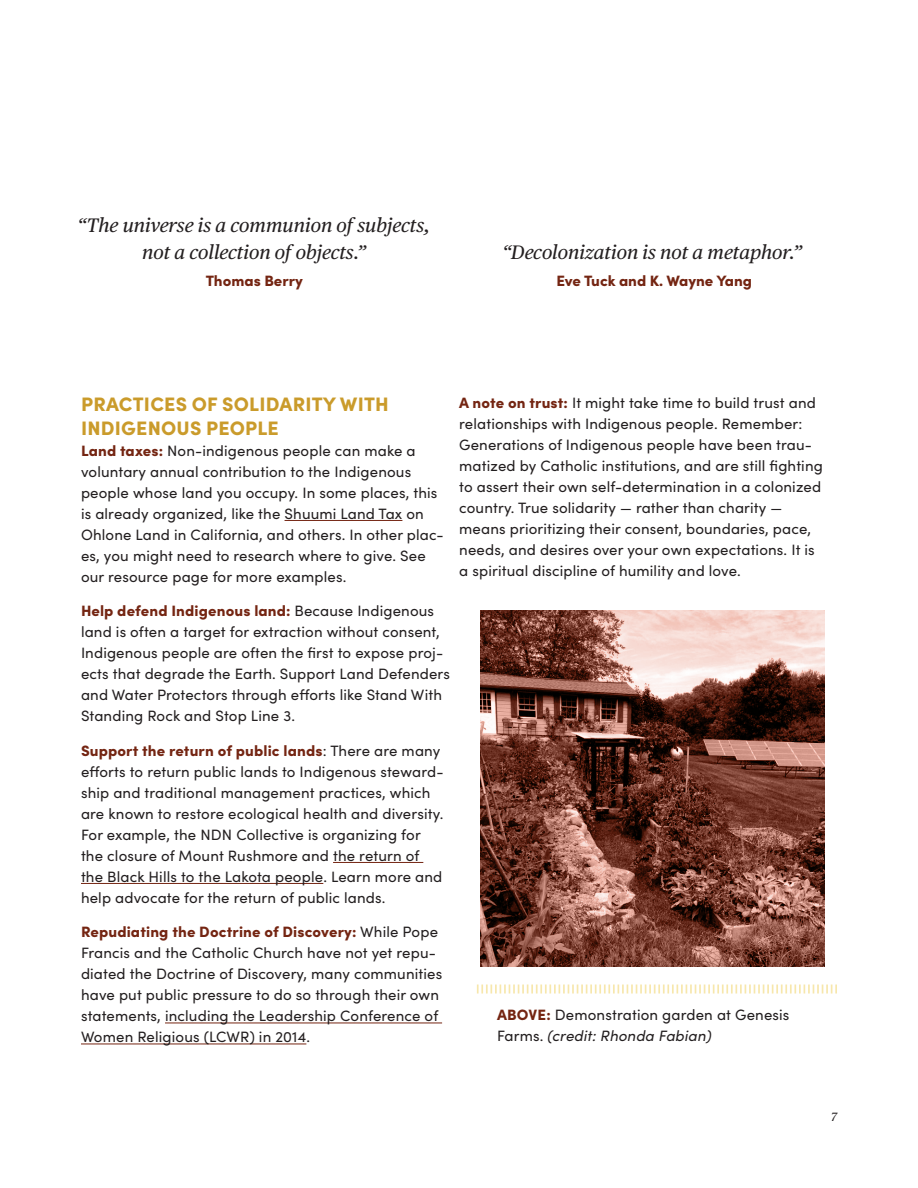
<style>
.page{position:relative;width:918px;height:1188px;background:#fff}
.page>*{position:absolute;margin:0;border:0;box-sizing:border-box;transform-origin:0 0}
.pullquote{font:italic 19.5px "Publico Text";color:#231f20}
.subhead{font:900 19.5px/24px "Sofia Pro";letter-spacing:.01em;color:#ca9b2b}
.body{font:15px/21px "Sofia Pro";letter-spacing:.01em;color:#231f20}
.photo_caption{font:15px/21px "Sofia Pro";letter-spacing:.01em;color:#231f20}
.pullquote_attributio{font:900 15px "Sofia Pro";color:#742512}
.t1{font:italic 12px "Publico Text";color:#231f20}
.s1{font-weight:900;color:#742512}
.s2{font-style:italic}
</style>
<div class="page">
<svg style="left:480px;top:610px;width:345px;height:357px;background:#805145"></svg>
<svg style="left:477px;top:985px;width:360px;height:9px"></svg>
<hr style="left:285px;top:520px;width:117px;height:1px;background:#742512">
<hr style="left:333px;top:862px;width:90px;height:1px;background:#742512">
<hr style="left:81px;top:883px;width:242px;height:1px;background:#742512">
<hr style="left:165px;top:1023px;width:277px;height:1px;background:#742512">
<hr style="left:81px;top:1044px;width:225px;height:1px;background:#742512">
<p class="pullquote" style="left:78px;top:210px;width:354px">“The universe is a communion of subjects,</p>
<p class="pullquote" style="left:142px;top:237px;width:225px">not a collection of objects.”</p>
<p class="pullquote_attributio" style="left:206px;top:269px;width:99px">Thomas Berry</p>
<p class="pullquote" style="left:503px;top:237px;width:300px">“Decolonization is not a metaphor.”</p>
<p class="pullquote_attributio" style="left:556px;top:269px;width:197px">Eve Tuck and K. Wayne Yang</p>
<p class="subhead" style="left:81px;top:390px;width:309px">PRACTICES OF SOLIDARITY WITH<br>INDIGENOUS PEOPLE</p>
<p class="body" style="left:81px;top:439px;width:364px"><span class="s1">Land taxes:</span> Non-indigenous people can make a voluntary annual contribution to the Indigenous people whose land you occupy. In some places, this is already organized, like the Shuumi Land Tax on Ohlone Land in California, and others. In other plac&shy;es, you might need to research where to give. See our resource page for more examples.</p>
<p class="body" style="left:81px;top:600px;width:371px"><span class="s1">Help defend Indigenous land:</span> Because Indigenous land is often a target for extraction without consent, Indigenous people are often the first to expose proj&shy;ects that degrade the Earth. Support Land Defenders and Water Protectors through efforts like Stand With Standing Rock and Stop Line 3.</p>
<p class="body" style="left:81px;top:739px;width:364px"><span class="s1">Support the return of public lands</span>: There are many efforts to return public lands to Indigenous steward&shy;ship and traditional management practices, which are known to restore ecological health and diversity.<br>For example, the NDN Collective is organizing for the closure of Mount Rushmore and the return of the Black Hills to the Lakota people. Learn more and help advocate for the return of public lands.</p>
<p class="body" style="left:81px;top:921px;width:363px"><span class="s1">Repudiating the Doctrine of Discovery:</span> While Pope Francis and the Catholic Church have not yet repu&shy;diated the Doctrine of Discovery, many communities have put public pressure to do so through their own statements, including the Leadership Conference of Women Religious (LCWR) in 2014.</p>
<p class="body" style="left:459px;top:391px;width:365px"><span class="s1">A note on trust:</span> It might take time to build trust and relationships with Indigenous people. Remember:<br>Generations of Indigenous people have been trau&shy;matized by Catholic institutions, and are still fighting to assert their own self-determination in a colonized country. True solidarity — rather than charity — means prioritizing their consent, boundaries, pace, needs, and desires over your own expectations. It is a spiritual discipline of humility and love.</p>
<p class="photo_caption" style="left:497px;top:1003px;width:294px"><span class="s1">ABOVE:</span> Demonstration garden at Genesis<br>Farms. <span class="s2">(credit: Rhonda Fabian)</span></p>
<p class="t1" style="left:831px;top:1108px;width:7px">7</p>
</div>
